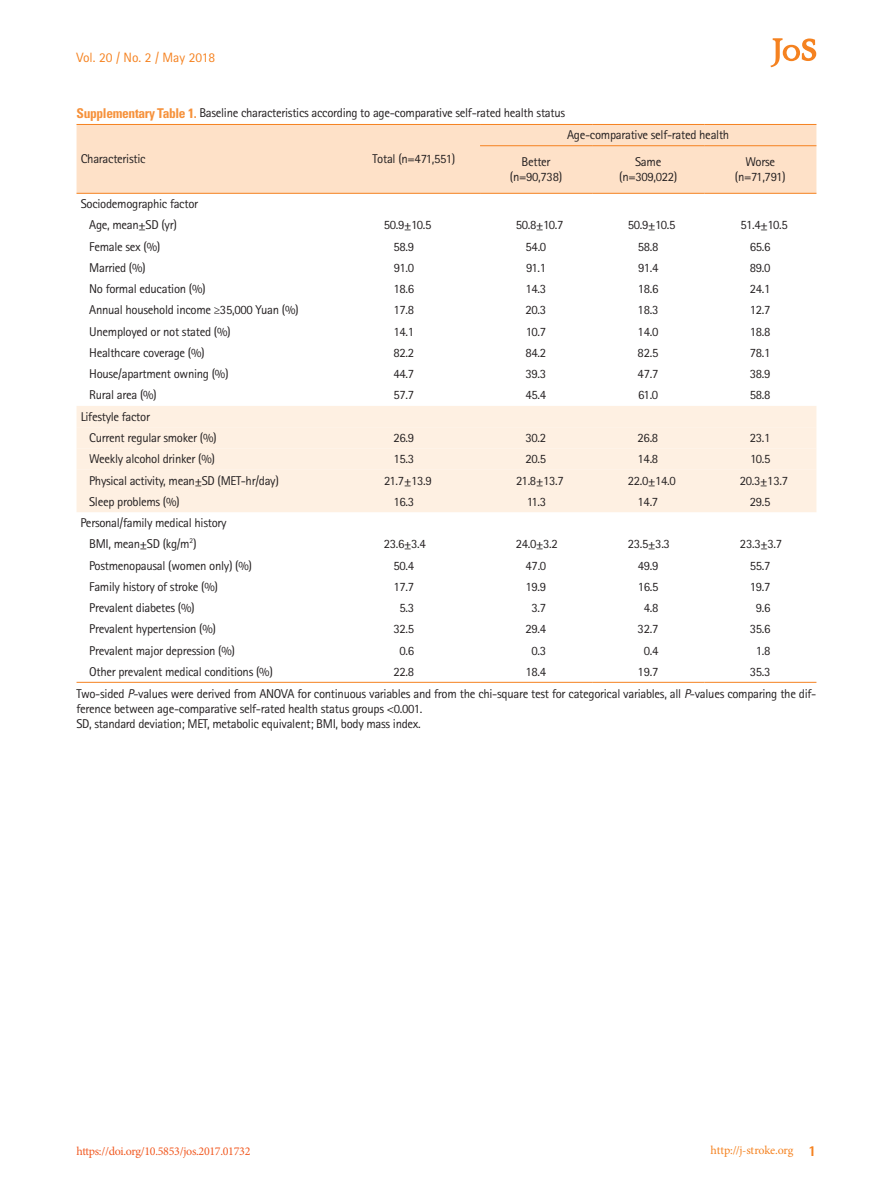
<style>
.page{position:relative;width:893px;height:1191px;background:#fff}
.page>*{position:absolute;margin:0;border:0;box-sizing:border-box;transform-origin:0 0}
.t1{font:13.5px "Rotis Sans Serif Std";color:#f58220}
.t2{font:12.75px/15.3px "Rotis Sans Serif Std";letter-spacing:-.025em;color:#231f20}
.t3{font:12px "Minion Pro";letter-spacing:-.025em;color:#f15921}
.t4{font:12px "Minion Pro";letter-spacing:-.015em;color:#f58220}
.s1{font-family:"Univers LT Std";font-weight:700;font-stretch:condensed;font-size:13.5px;color:#f6923c}
.s2{font-style:italic}
.s3{font-family:"Rotis Semi Sans Std";font-weight:800;font-size:15px}
</style>
<div class="page">
<svg style="left:770px;top:38px;width:46px;height:29px"></svg>
<div style="left:77px;top:125px;width:739px;height:68px;background:#fee1c8"></div>
<div style="left:77px;top:406px;width:739px;height:106px;background:#fef0e2"></div>
<div style="left:77px;top:427px;width:739px;height:64px;background:#fef0e2"></div>
<hr style="left:480px;top:145px;width:112px;height:1px;background:#f58220">
<hr style="left:592px;top:145px;width:112px;height:1px;background:#f58220">
<hr style="left:704px;top:145px;width:112px;height:1px;background:#f58220">
<hr style="left:77px;top:124px;width:271px;height:1px;background:#f58220">
<hr style="left:348px;top:124px;width:132px;height:1px;background:#f58220">
<hr style="left:480px;top:124px;width:112px;height:1px;background:#f58220">
<hr style="left:592px;top:124px;width:112px;height:1px;background:#f58220">
<hr style="left:704px;top:124px;width:112px;height:1px;background:#f58220">
<hr style="left:77px;top:193px;width:271px;height:1px;background:#f58220">
<hr style="left:348px;top:193px;width:132px;height:1px;background:#f58220">
<hr style="left:480px;top:193px;width:112px;height:1px;background:#f58220">
<hr style="left:592px;top:193px;width:112px;height:1px;background:#f58220">
<hr style="left:704px;top:193px;width:112px;height:1px;background:#f58220">
<hr style="left:77px;top:682px;width:271px;height:1px;background:#f58220">
<hr style="left:348px;top:682px;width:132px;height:1px;background:#f58220">
<hr style="left:480px;top:682px;width:112px;height:1px;background:#f58220">
<hr style="left:592px;top:682px;width:112px;height:1px;background:#f58220">
<hr style="left:704px;top:682px;width:112px;height:1px;background:#f58220">
<p class="t1" style="left:77px;top:50px;width:140px">Vol. 20 / No. 2 / May 2018</p>
<p class="t2" style="left:77px;top:105px;width:490px"><span class="s1">Supplementary Table 1.</span> Baseline characteristics according to age-comparative self-rated health status</p>
<p class="t2" style="left:81px;top:151px;width:66px">Characteristic</p>
<p class="t2" style="left:373px;top:151px;width:84px">Total (n=471,551)</p>
<p class="t2" style="left:567px;top:127px;width:164px">Age-comparative self-rated health</p>
<p class="t2" style="left:510px;top:154px;width:54px;text-align:center">Better (n=90,738)</p>
<p class="t2" style="left:619px;top:154px;width:60px;text-align:center">Same (n=309,022)</p>
<p class="t2" style="left:735px;top:154px;width:52px;text-align:center">Worse (n=71,791)</p>
<p class="t2" style="left:89px;top:193px;width:110px;line-height:21.3px;text-indent:-9px">Sociodemographic factor<br>Age, mean±SD (yr)</p>
<p class="t2" style="left:384px;top:217px;width:49px">50.9±10.5</p>
<p class="t2" style="left:516px;top:217px;width:49px">50.8±10.7</p>
<p class="t2" style="left:628px;top:217px;width:49px">50.9±10.5</p>
<p class="t2" style="left:740px;top:217px;width:49px">51.4±10.5</p>
<p class="t2" style="left:89px;top:239px;width:73px">Female sex (%)</p>
<p class="t2" style="left:393px;top:239px;width:22px">58.9</p>
<p class="t2" style="left:526px;top:239px;width:22px">54.0</p>
<p class="t2" style="left:638px;top:239px;width:22px">58.8</p>
<p class="t2" style="left:750px;top:239px;width:22px">65.6</p>
<p class="t2" style="left:89px;top:260px;width:58px">Married (%)</p>
<p class="t2" style="left:394px;top:260px;width:22px">91.0</p>
<p class="t2" style="left:526px;top:260px;width:22px">91.1</p>
<p class="t2" style="left:638px;top:260px;width:22px">91.4</p>
<p class="t2" style="left:750px;top:260px;width:22px">89.0</p>
<p class="t2" style="left:89px;top:281px;width:118px">No formal education (%)</p>
<p class="t2" style="left:393px;top:281px;width:22px">18.6</p>
<p class="t2" style="left:525px;top:281px;width:22px">14.3</p>
<p class="t2" style="left:638px;top:281px;width:22px">18.6</p>
<p class="t2" style="left:750px;top:281px;width:22px">24.1</p>
<p class="t2" style="left:89px;top:302px;width:211px">Annual household income ≥35,000 Yuan (%)</p>
<p class="t2" style="left:393px;top:302px;width:22px">17.8</p>
<p class="t2" style="left:525px;top:302px;width:22px">20.3</p>
<p class="t2" style="left:638px;top:302px;width:22px">18.3</p>
<p class="t2" style="left:750px;top:302px;width:22px">12.7</p>
<p class="t2" style="left:89px;top:324px;width:143px">Unemployed or not stated (%)</p>
<p class="t2" style="left:393px;top:324px;width:22px">14.1</p>
<p class="t2" style="left:526px;top:324px;width:22px">10.7</p>
<p class="t2" style="left:638px;top:324px;width:22px">14.0</p>
<p class="t2" style="left:750px;top:324px;width:22px">18.8</p>
<p class="t2" style="left:89px;top:345px;width:117px">Healthcare coverage (%)</p>
<p class="t2" style="left:393px;top:345px;width:22px">82.2</p>
<p class="t2" style="left:525px;top:345px;width:22px">84.2</p>
<p class="t2" style="left:638px;top:345px;width:22px">82.5</p>
<p class="t2" style="left:750px;top:345px;width:22px">78.1</p>
<p class="t2" style="left:89px;top:366px;width:141px">House/apartment owning (%)</p>
<p class="t2" style="left:393px;top:366px;width:22px">44.7</p>
<p class="t2" style="left:525px;top:366px;width:22px">39.3</p>
<p class="t2" style="left:638px;top:366px;width:22px">47.7</p>
<p class="t2" style="left:750px;top:366px;width:22px">38.9</p>
<p class="t2" style="left:89px;top:387px;width:69px">Rural area (%)</p>
<p class="t2" style="left:393px;top:387px;width:22px">57.7</p>
<p class="t2" style="left:525px;top:387px;width:22px">45.4</p>
<p class="t2" style="left:638px;top:387px;width:22px">61.0</p>
<p class="t2" style="left:750px;top:387px;width:22px">58.8</p>
<p class="t2" style="left:89px;top:406px;width:129px;line-height:21.3px;text-indent:-9px">Lifestyle factor<br>Current regular smoker (%)</p>
<p class="t2" style="left:393px;top:430px;width:22px">26.9</p>
<p class="t2" style="left:525px;top:430px;width:22px">30.2</p>
<p class="t2" style="left:638px;top:430px;width:22px">26.8</p>
<p class="t2" style="left:750px;top:430px;width:22px">23.1</p>
<p class="t2" style="left:89px;top:451px;width:127px">Weekly alcohol drinker (%)</p>
<p class="t2" style="left:393px;top:451px;width:22px">15.3</p>
<p class="t2" style="left:525px;top:451px;width:22px">20.5</p>
<p class="t2" style="left:638px;top:451px;width:22px">14.8</p>
<p class="t2" style="left:750px;top:451px;width:22px">10.5</p>
<p class="t2" style="left:89px;top:472px;width:191px">Physical activity, mean±SD (MET-hr/day)</p>
<p class="t2" style="left:384px;top:472px;width:49px">21.7±13.9</p>
<p class="t2" style="left:516px;top:472px;width:49px">21.8±13.7</p>
<p class="t2" style="left:628px;top:472px;width:50px">22.0±14.0</p>
<p class="t2" style="left:740px;top:472px;width:50px">20.3±13.7</p>
<p class="t2" style="left:89px;top:494px;width:92px">Sleep problems (%)</p>
<p class="t2" style="left:393px;top:494px;width:22px">16.3</p>
<p class="t2" style="left:527px;top:494px;width:21px">11.3</p>
<p class="t2" style="left:638px;top:494px;width:22px">14.7</p>
<p class="t2" style="left:750px;top:494px;width:22px">29.5</p>
<p class="t2" style="left:89px;top:512px;width:139px;line-height:21.3px;text-indent:-9px">Personal/family medical history<br>BMI, mean±SD (kg/m<sup>2</sup>)</p>
<p class="t2" style="left:384px;top:536px;width:44px">23.6±3.4</p>
<p class="t2" style="left:516px;top:536px;width:44px">24.0±3.2</p>
<p class="t2" style="left:628px;top:536px;width:44px">23.5±3.3</p>
<p class="t2" style="left:740px;top:536px;width:44px">23.3±3.7</p>
<p class="t2" style="left:89px;top:557px;width:164px">Postmenopausal (women only) (%)</p>
<p class="t2" style="left:393px;top:557px;width:22px">50.4</p>
<p class="t2" style="left:526px;top:557px;width:22px">47.0</p>
<p class="t2" style="left:638px;top:557px;width:22px">49.9</p>
<p class="t2" style="left:750px;top:557px;width:22px">55.7</p>
<p class="t2" style="left:89px;top:579px;width:130px">Family history of stroke (%)</p>
<p class="t2" style="left:393px;top:579px;width:22px">17.7</p>
<p class="t2" style="left:525px;top:579px;width:22px">19.9</p>
<p class="t2" style="left:638px;top:579px;width:22px">16.5</p>
<p class="t2" style="left:750px;top:579px;width:22px">19.7</p>
<p class="t2" style="left:89px;top:600px;width:107px">Prevalent diabetes (%)</p>
<p class="t2" style="left:399px;top:600px;width:16px">5.3</p>
<p class="t2" style="left:532px;top:600px;width:16px">3.7</p>
<p class="t2" style="left:644px;top:600px;width:16px">4.8</p>
<p class="t2" style="left:756px;top:600px;width:16px">9.6</p>
<p class="t2" style="left:89px;top:621px;width:128px">Prevalent hypertension (%)</p>
<p class="t2" style="left:393px;top:621px;width:22px">32.5</p>
<p class="t2" style="left:525px;top:621px;width:22px">29.4</p>
<p class="t2" style="left:638px;top:621px;width:22px">32.7</p>
<p class="t2" style="left:750px;top:621px;width:22px">35.6</p>
<p class="t2" style="left:89px;top:642px;width:147px">Prevalent major depression (%)</p>
<p class="t2" style="left:399px;top:642px;width:16px">0.6</p>
<p class="t2" style="left:532px;top:642px;width:16px">0.3</p>
<p class="t2" style="left:644px;top:642px;width:16px">0.4</p>
<p class="t2" style="left:756px;top:642px;width:16px">1.8</p>
<p class="t2" style="left:89px;top:664px;width:185px">Other prevalent medical conditions (%)</p>
<p class="t2" style="left:393px;top:664px;width:22px">22.8</p>
<p class="t2" style="left:525px;top:664px;width:22px">18.4</p>
<p class="t2" style="left:638px;top:664px;width:22px">19.7</p>
<p class="t2" style="left:76px;top:660px;width:741px;line-height:21.6px;text-indent:673px">35.3<br>Two-sided <span class="s2">P</span>-values were derived from ANOVA for continuous variables and from the chi-square test for categorical variables, all <span class="s2">P</span>-values comparing the dif-</p>
<p class="t2" style="left:76px;top:701px;width:347px">ference between age-comparative self-rated health status groups &lt;0.001.<br>SD, standard deviation; MET, metabolic equivalent; BMI, body mass index.</p>
<p class="t3" style="left:77px;top:1143px;width:175px">https://doi.org/10.5853/jos.2017.01732</p>
<p class="t4" style="left:711px;top:1142px;width:107px">http://j-stroke.org <span class="s3">1</span></p>
</div>
